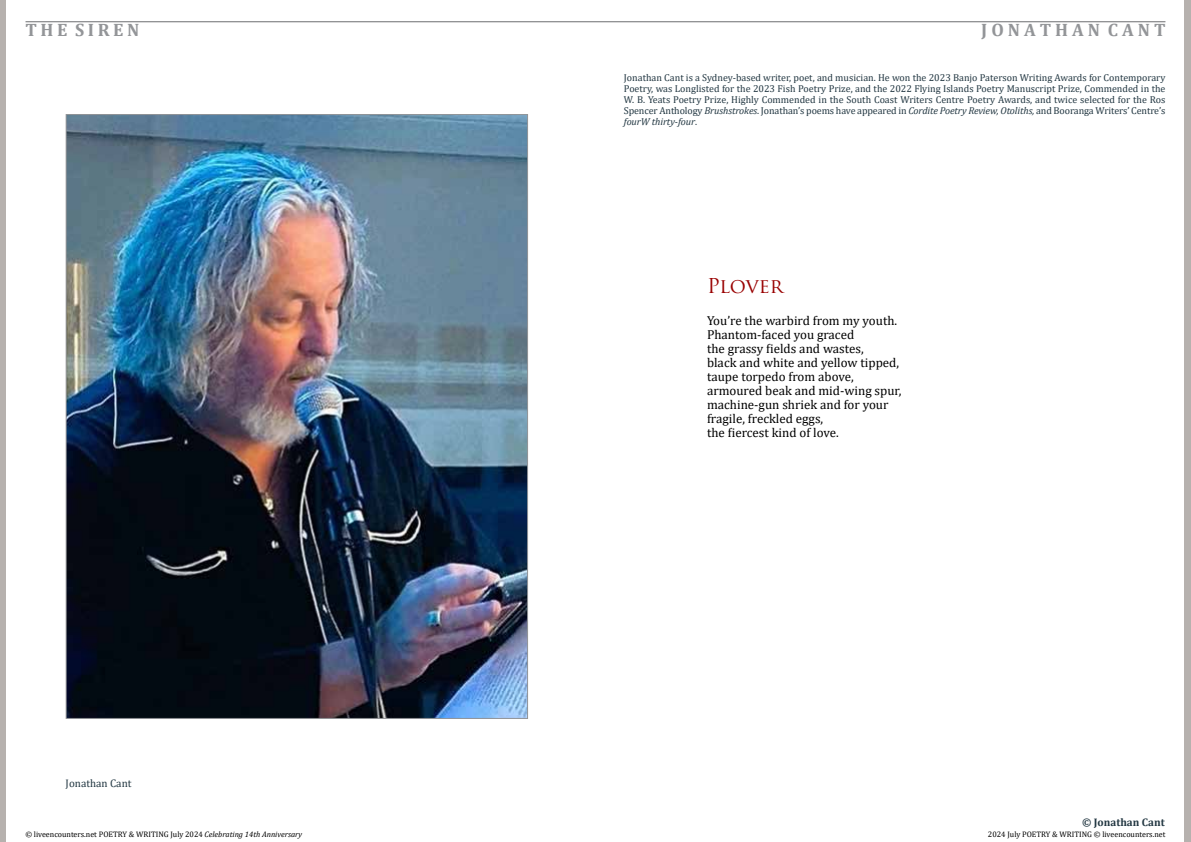
<style>
.page{position:relative;width:1191px;height:842px;background:#fff}
.page>*{position:absolute;margin:0;border:0;box-sizing:border-box;transform-origin:0 0}
.t1{font:20px "Trajan Pro";letter-spacing:-.01em;color:#900}
.t2{font:700 18px "Cambria";color:#939598}
.t3{font:13px/14px "Cambria";color:#000}
.t4{font:700 11px "Cambria";color:#223742}
.t5{font:11px "Cambria";color:#223742}
.t6{font:10px/11px "Cambria";letter-spacing:-.01em;color:#223742;text-align:justify}
.t7{font:8px "Cambria";color:#000}
.s1{font-style:italic}
</style>
<div class="page">
<hr style="left:26px;top:21px;width:1139px;height:1px;background:#6d6e71">
<img style="left:68px;top:116px;width:458px;height:601px">
<h2 class="t2" style="left:26px;top:17px;width:115px">T H E S I R E N</h2>
<p class="t5" style="left:66px;top:776px;width:67px">Jonathan Cant</p>
<h2 class="t2" style="left:981px;top:17px;width:186px">J O N A T H A N C A N T</h2>
<p class="t6" style="left:624px;top:72px;width:543px">Jonathan Cant is a Sydney-based writer, poet, and musician. He won the 2023 Banjo Paterson Writing Awards for Contemporary Poetry, was Longlisted for the 2023 Fish Poetry Prize, and the 2022 Flying Islands Poetry Manuscript Prize, Commended in the W. B. Yeats Poetry Prize, Highly Commended in the South Coast Writers Centre Poetry Awards, and twice selected for the Ros Spencer Anthology <span class="s1">Brushstrokes</span>. Jonathan’s poems have appeared in <span class="s1">Cordite Poetry Review, Otoliths,</span> and Booranga Writers’ Centre’s <span class="s1">fourW thirty-four</span>.</p>
<h1 class="t1" style="left:707px;top:273px;width:78px">Plover</h1>
<p class="t3" style="left:707px;top:314px;width:196px">You’re the warbird from my youth.<br>Phantom-faced you graced<br>the grassy fields and wastes,<br>black and white and yellow tipped, taupe torpedo from above, armoured beak and mid-wing spur, machine-gun shriek and for your fragile, freckled eggs,<br>the fiercest kind of love.</p>
<p class="t4" style="left:1082px;top:814px;width:84px">© Jonathan Cant</p>
<p class="t7" style="left:25px;top:829px;width:278px">© liveencounters.net POETRY &amp; WRITING July 2024 <span class="s1">Celebrating 14th Anniversary</span></p>
<p class="t7" style="left:988px;top:830px;width:179px">2024 July POETRY &amp; WRITING © liveencounters.net</p>
</div>
